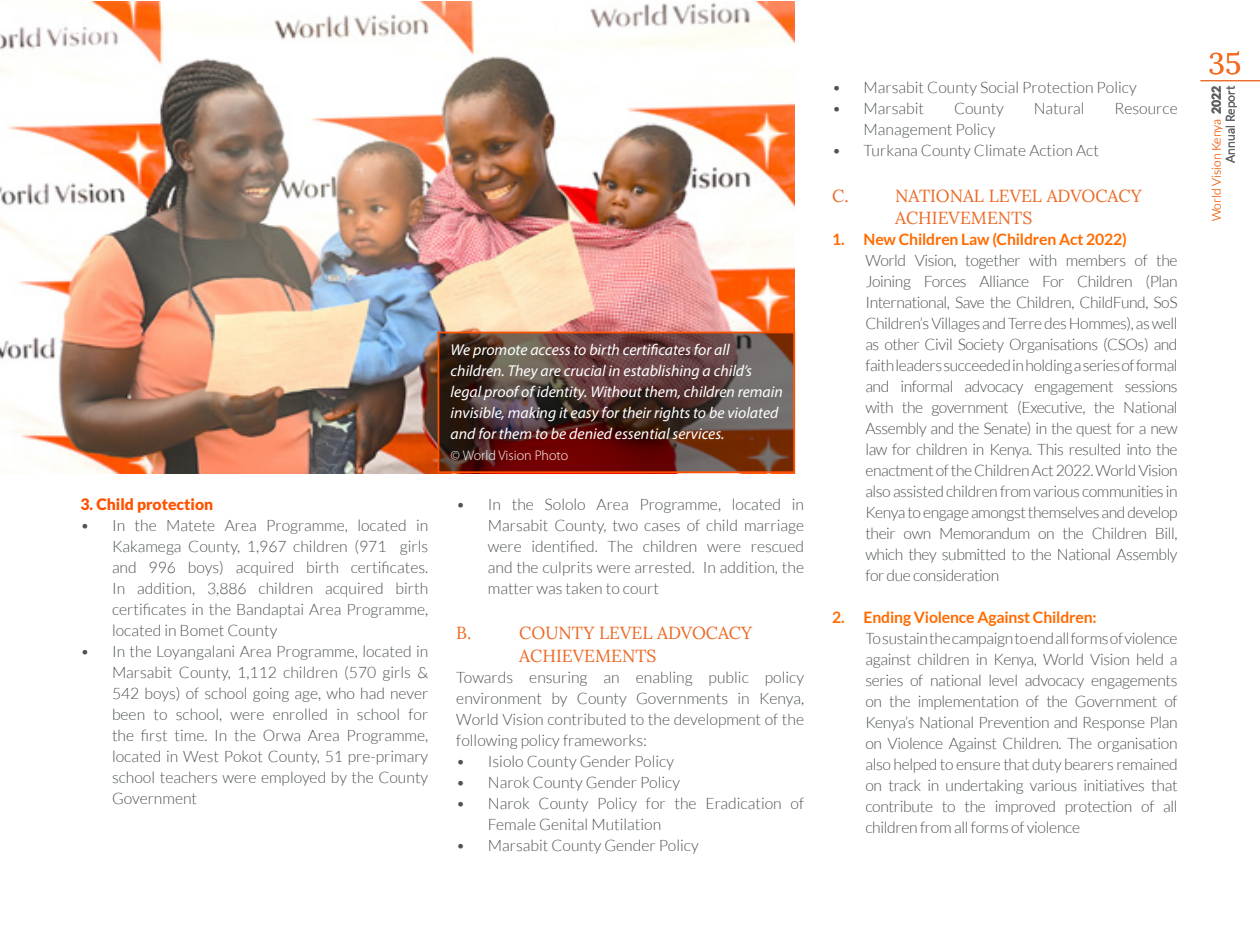
<style>
.page{position:relative;width:1260px;height:945px;background:#fff}
.page>*{position:absolute;margin:0;border:0;box-sizing:border-box;transform-origin:0 0}
.t1{font:29.75px "Lora";color:#f36c21}
.t2{font:17.5px/22.8px "Lora";color:#eb6924}
.t3{font:300 15.75px/21px "Lato";color:#4d5252;text-align:justify}
.t4{font:italic 15.75px/21px "Myriad Pro";color:#fff}
.t5{font:700 15.75px "Lato";letter-spacing:-.01em;color:#ff6b00}
.t6{font:900 15.75px "Lato";color:#ff5200}
.t7{font:300 14px "Myriad Pro";color:#fff}
.t8{font:300 12.25px/14px "Lato";color:#f36c21;text-align:right}
.s1{font-weight:900;color:#5e6062}
.s2{font-weight:400;color:#5e6062}
</style>
<div class="page">
<img style="left:0;top:2px;width:794px;height:471px">
<svg style="left:441px;top:335px;width:351px;height:135px;background:#59352f"></svg>
<div style="left:438px;top:332px;width:357px;height:141px;border:2px solid #ff5200"></div>
<hr style="left:1200px;top:80px;width:60px;height:1px;background:#eb6924">
<p class="t6" style="left:80px;top:495px;width:134px">3. Child protection</p>
<p class="t3" style="left:112px;top:515px;width:318px;text-indent:-32px">• In the Matete Area Programme, located in Kakamega County, 1,967 children (971 girls and 996 boys) acquired birth certificates.<br>In addition, 3,886 children acquired birth certificates in the Bandaptai Area Programme, located in Bomet County</p>
<p class="t3" style="left:112px;top:641px;width:318px;text-indent:-32px">• In the Loyangalani Area Programme, located in Marsabit County, 1,112 children (570 girls &amp; 542 boys) of school going age, who had never been to school, were enrolled in school for the first time. In the Orwa Area Programme, located in West Pokot County, 51 pre-primary school teachers were employed by the County Government</p>
<p class="t4" style="left:451px;top:339px;width:334px">We promote access to birth certificates for all children. They are crucial in establishing a child’s legal proof of identity. Without them, children remain invisible, making it easy for their rights to be violated and for them to be denied essential services.</p>
<p class="t7" style="left:451px;top:447px;width:119px">© World Vision Photo</p>
<p class="t3" style="left:488px;top:494px;width:318px;text-indent:-32px">• In the Sololo Area Programme, located in Marsabit County, two cases of child marriage were identified. The children were rescued and the culprits were arrested. In addition, the matter was taken to court</p>
<p class="t2" style="left:456px;top:621px;width:17px">B.</p>
<p class="t2" style="left:519px;top:621px;width:234px">COUNTY LEVEL ADVOCACY<br>ACHIEVEMENTS</p>
<p class="t3" style="left:456px;top:667px;width:349px">Towards ensuring an enabling public policy environment by County Governments in Kenya, World Vision contributed to the development of the following policy frameworks:</p>
<p class="t3" style="left:456px;top:751px;width:219px">• Isiolo County Gender Policy</p>
<p class="t3" style="left:456px;top:772px;width:225px">• Narok County Gender Policy</p>
<p class="t3" style="left:488px;top:793px;width:318px;text-indent:-32px">• Narok County Policy for the Eradication of<br>Female Genital Mutilation</p>
<p class="t3" style="left:456px;top:835px;width:244px">• Marsabit County Gender Policy</p>
<p class="t3" style="left:832px;top:77px;width:306px">• Marsabit County Social Protection Policy</p>
<p class="t3" style="left:832px;top:98px;width:94px">• Marsabit</p>
<p class="t3" style="left:954px;top:98px;width:51px">County</p>
<p class="t3" style="left:1034px;top:98px;width:52px">Natural</p>
<p class="t3" style="left:1114px;top:98px;width:65px">Resource</p>
<p class="t3" style="left:864px;top:119px;width:133px">Management Policy</p>
<p class="t3" style="left:832px;top:140px;width:268px">• Turkana County Climate Action Act</p>
<p class="t2" style="left:832px;top:183px;width:18px">C.</p>
<p class="t2" style="left:895px;top:183px;width:248px">NATIONAL LEVEL ADVOCACY<br>ACHIEVEMENTS</p>
<p class="t5" style="left:832px;top:231px;width:296px">1. New Children Law (Children Act 2022)</p>
<p class="t3" style="left:865px;top:250px;width:314px">World Vision, together with members of the Joining Forces Alliance For Children (Plan International, Save the Children, ChildFund, SoS Children’s Villages and Terre des Hommes), as well as other Civil Society Organisations (CSOs) and faith leaders succeeded in holding a series of formal and informal advocacy engagement sessions with the government (Executive, the National Assembly and the Senate) in the quest for a new law for children in Kenya. This resulted into the enactment of the Children Act 2022. World Vision also assisted children from various communities in Kenya to engage amongst themselves and develop their own Memorandum on the Children Bill, which they submitted to the National Assembly for due consideration</p>
<p class="t5" style="left:832px;top:609px;width:266px">2. Ending Violence Against Children:</p>
<p class="t3" style="left:865px;top:628px;width:314px">To sustain the campaign to end all forms of violence against children in Kenya, World Vision held a series of national level advocacy engagements on the implementation of the Government of Kenya’s National Prevention and Response Plan on Violence Against Children. The organisation also helped to ensure that duty bearers remained on track in undertaking various initiatives that contribute to the improved protection of all children from all forms of violence</p>
<h1 class="t1" style="left:1209px;top:41px;width:34px">35</h1>
<p class="t8" style="left:1210px;top:221px;width:137px;rotate:-90deg">World Vision Kenya <span class="s1">2022<br></span><span class="s2">Annual Report</span></p>
</div>
